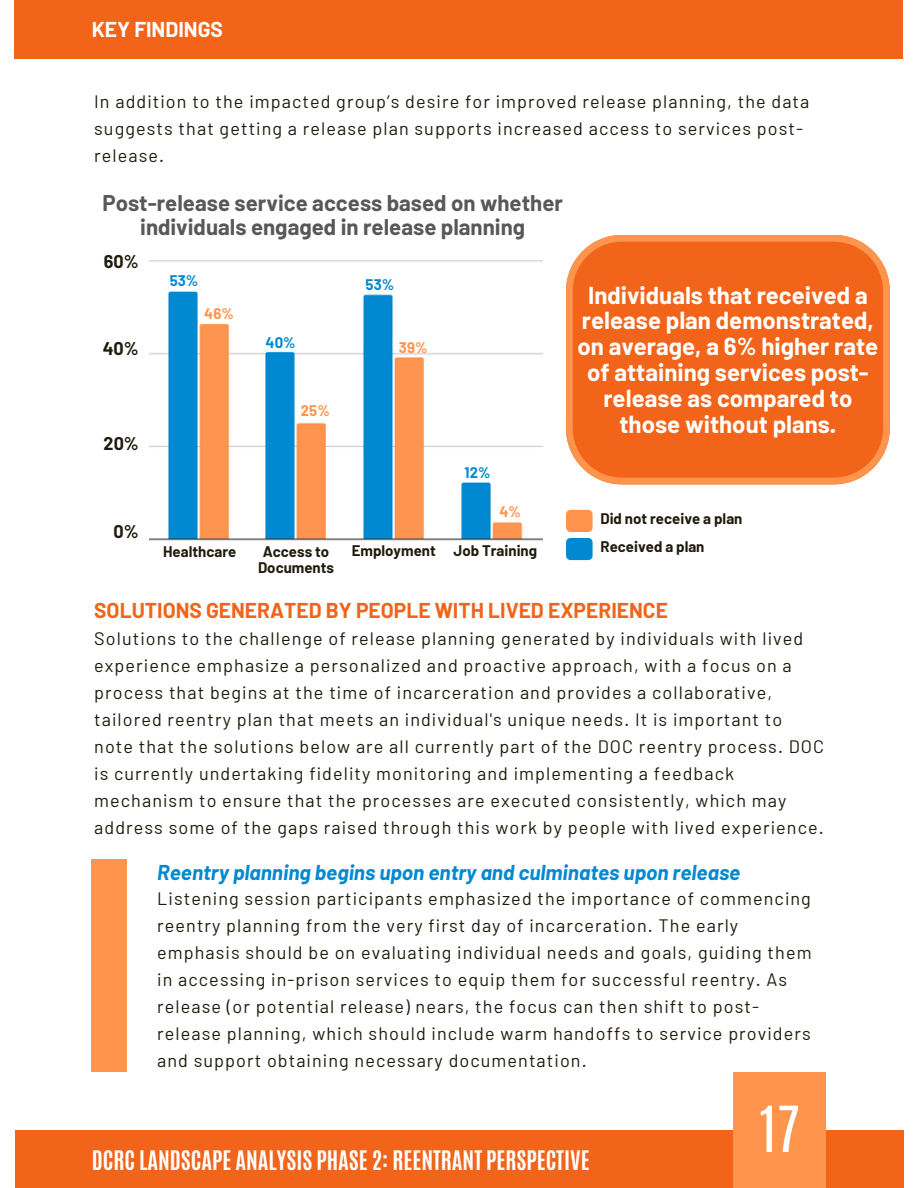
<style>
.page{position:relative;width:918px;height:1188px;background:#fff}
.page>*{position:absolute;margin:0;border:0;box-sizing:border-box;transform-origin:0 0}
.t1{font:54px "Antonio";color:#fff}
.t2{font:700 24px/25.8px "Barlow";color:#fff;text-align:center}
.t3{font:700 22.5px "Antonio";color:#fff}
.t4{font:700 22.2px/23.9px "Barlow";color:#595858;text-align:center}
.t5{font:italic 700 21px "Barlow";color:#0089d1}
.t6{font:700 21px "Barlow";color:#f26419}
.t7{font:700 21px "Barlow";color:#fff}
.t8{font:18px/27px "Barlow";letter-spacing:.06em;color:#1f1c0d}
.t9{font:700 18px "Barlow";color:#1f1c0d}
.t10{font:700 15px/15.8px "Barlow";color:#1f1c0d;text-align:center}
.t11{font:700 15px "Barlow";color:#0089d1}
.t12{font:700 15px "Barlow";color:#ff944d}
</style>
<div class="page">
<div style="left:15px;top:0;width:888px;height:59px;background:#f26419"></div>
<div style="left:15px;top:1130px;width:888px;height:58px;background:#f26419"></div>
<div style="left:733px;top:1072px;width:93px;height:116px;background:#ff944d"></div>
<svg style="left:566px;top:235px;width:324px;height:249px;background:#f36c24"></svg>
<div style="left:92px;top:859px;width:35px;height:213px;background:#ff944d"></div>
<img style="left:149px;top:260px;width:394px;height:281px">
<svg style="left:566px;top:510px;width:27px;height:22px"></svg>
<svg style="left:566px;top:538px;width:27px;height:22px"></svg>
<h5 class="t7" style="left:92px;top:16px;width:133px">KEY FINDINGS</h5>
<h1 class="t8" style="left:94px;top:88px;width:717px">In addition to the impacted group’s desire for improved release planning, the data suggests that getting a release plan supports increased access to services post&shy;release.</h1>
<p class="t4" style="left:102px;top:190px;width:462px">Post-release service access based on whether individuals engaged in release planning</p>
<p class="t9" style="left:104px;top:250px;width:36px">60%</p>
<p class="t9" style="left:103px;top:337px;width:38px">40%</p>
<p class="t9" style="left:104px;top:432px;width:37px">20%</p>
<p class="t9" style="left:114px;top:520px;width:27px">0%</p>
<h2 class="t11" style="left:170px;top:271px;width:30px">53%</h2>
<p class="t12" style="left:204px;top:304px;width:31px">46%</p>
<p class="t11" style="left:266px;top:333px;width:31px">40%</p>
<h3 class="t12" style="left:301px;top:401px;width:30px">25%</h3>
<h6 class="t11" style="left:366px;top:275px;width:30px">53%</h6>
<h4 class="t12" style="left:399px;top:338px;width:30px">39%</h4>
<h6 class="t11" style="left:465px;top:463px;width:27px">12%</h6>
<p class="t12" style="left:499px;top:502px;width:23px">4%</p>
<h6 class="t2" style="left:577px;top:281px;width:303px">Individuals that received a release plan demonstrated, on average, a 6% higher rate of attaining services post&shy;release as compared to those without plans.</h6>
<p class="t10" style="left:600px;top:510px;width:144px">Did not receive a plan</p>
<p class="t10" style="left:163px;top:543px;width:75px">Healthcare</p>
<p class="t10" style="left:258px;top:543px;width:78px">Access to<br>Documents</p>
<p class="t10" style="left:352px;top:542px;width:85px">Employment</p>
<p class="t10" style="left:454px;top:543px;width:85px">Job Training</p>
<p class="t10" style="left:600px;top:538px;width:106px">Received a plan</p>
<h5 class="t6" style="left:94px;top:597px;width:575px">SOLUTIONS GENERATED BY PEOPLE WITH LIVED EXPERIENCE</h5>
<h5 class="t8" style="left:94px;top:625px;width:731px">Solutions to the challenge of release planning generated by individuals with lived experience emphasize a personalized and proactive approach, with a focus on a process that begins at the time of incarceration and provides a collaborative, tailored reentry plan that meets an individual's unique needs. It is important to note that the solutions below are all currently part of the DOC reentry process. DOC is currently undertaking fidelity monitoring and implementing a feedback mechanism to ensure that the processes are executed consistently, which may address some of the gaps raised through this work by people with lived experience.</h5>
<p class="t5" style="left:157px;top:859px;width:585px">Reentry planning begins upon entry and culminates upon release</p>
<p class="t8" style="left:157px;top:884px;width:656px">Listening session participants emphasized the importance of commencing reentry planning from the very first day of incarceration. The early emphasis should be on evaluating individual needs and goals, guiding them in accessing in-prison services to equip them for successful reentry. As release (or potential release) nears, the focus can then shift to post&shy;release planning, which should include warm handoffs to service providers and support obtaining necessary documentation.</p>
<h5 class="t3" style="left:92px;top:1145px;width:499px">DCRC LANDSCAPE ANALYSIS PHASE 2: REENTRANT PERSPECTIVE</h5>
<h3 class="t1" style="left:760px;top:1090px;width:42px">17</h3>
</div>
